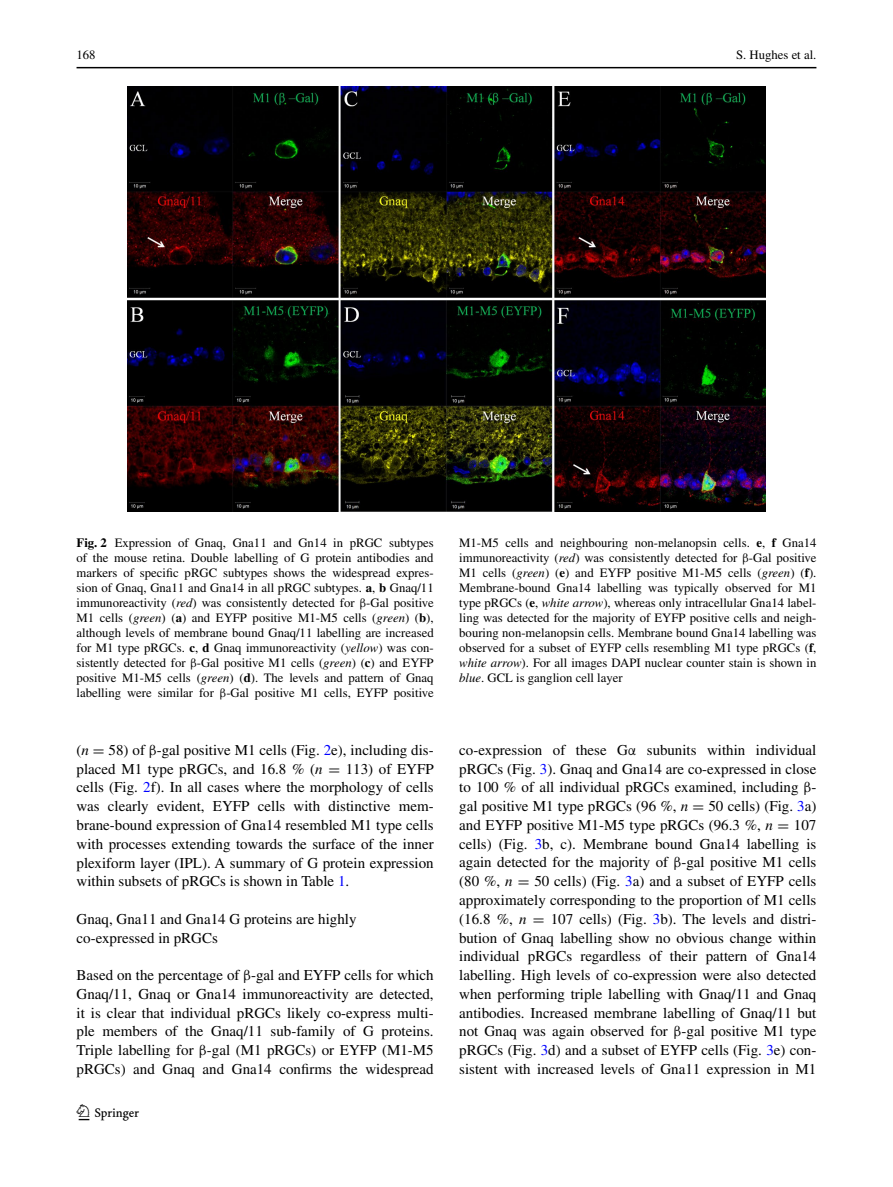
<style>
.page{position:relative;width:893px;height:1187px;background:#fff}
.page>*{position:absolute;margin:0;border:0;box-sizing:border-box;transform-origin:0 0}
.t1{font:22.5px "Springnew";color:#000}
.t2{font:15px/18.8px "Times";color:#000;text-align:justify}
.t3{font:12.75px/15px "Times";color:#000;text-align:justify}
.s1{font-weight:700}
.s2{font-style:italic}
.s3{font-family:"MTGU"}
.s4{font-family:"MTSY"}
.s5{color:#00f}
</style>
<div class="page">
<hr style="left:77px;top:67px;width:739px;height:1px;background:#000">
<img style="left:127px;top:87px;width:638px;height:424px">
<p class="t3" style="left:77px;top:48px;width:21px">168</p>
<p class="t3" style="left:736px;top:48px;width:82px">S. Hughes et al.</p>
<p class="t3" style="left:77px;top:535px;width:359px"><span class="s1">Fig. 2</span> Expression of Gnaq, Gna11 and Gn14 in pRGC subtypes of the mouse retina. Double labelling of G protein antibodies and markers of specific pRGC subtypes shows the widespread expres&shy;sion of Gnaq, Gna11 and Gna14 in all pRGC subtypes. <span class="s1">a</span>, <span class="s1">b</span> Gnaq/11 immunoreactivity (<span class="s2">red</span>) was consistently detected for <span class="s3">β</span>-Gal positive M1 cells (<span class="s2">green</span>) (<span class="s1">a</span>) and EYFP positive M1-M5 cells (<span class="s2">green</span>) (<span class="s1">b</span>), although levels of membrane bound Gnaq/11 labelling are increased for M1 type pRGCs. <span class="s1">c</span>, <span class="s1">d</span> Gnaq immunoreactivity (<span class="s2">yellow</span>) was con&shy;sistently detected for <span class="s3">β</span>-Gal positive M1 cells (<span class="s2">green</span>) (<span class="s1">c</span>) and EYFP positive M1-M5 cells (<span class="s2">green</span>) (<span class="s1">d</span>). The levels and pattern of Gnaq labelling were similar for <span class="s3">β</span>-Gal positive M1 cells, EYFP positive</p>
<p class="t3" style="left:459px;top:535px;width:359px">M1-M5 cells and neighbouring non-melanopsin cells. <span class="s1">e</span>, <span class="s1">f</span> Gna14 immunoreactivity (<span class="s2">red</span>) was consistently detected for <span class="s3">β</span>-Gal positive M1 cells (<span class="s2">green</span>) (<span class="s1">e</span>) and EYFP positive M1-M5 cells (<span class="s2">green</span>) (<span class="s1">f</span>).<br>Membrane-bound Gna14 labelling was typically observed for M1 type pRGCs (<span class="s1">e</span>, <span class="s2">white arrow</span>), whereas only intracellular Gna14 label&shy;ling was detected for the majority of EYFP positive cells and neigh&shy;bouring non-melanopsin cells. Membrane bound Gna14 labelling was observed for a subset of EYFP cells resembling M1 type pRGCs (<span class="s1">f</span>, <span class="s2">white arrow</span>). For all images DAPI nuclear counter stain is shown in <span class="s2">blue</span>. GCL is ganglion cell layer</p>
<p class="t2" style="left:77px;top:740px;width:359px">(<span class="s2">n</span> <span class="s4">=</span> 58) of <span class="s3">β</span>-gal positive M1 cells (Fig. <span class="s5">2</span>e), including dis&shy;placed M1 type pRGCs, and 16.8 % (<span class="s2">n</span> <span class="s4">=</span> 113) of EYFP cells (Fig. <span class="s5">2</span>f). In all cases where the morphology of cells was clearly evident, EYFP cells with distinctive mem&shy;brane-bound expression of Gna14 resembled M1 type cells with processes extending towards the surface of the inner plexiform layer (IPL). A summary of G protein expression within subsets of pRGCs is shown in Table <span class="s5">1</span>.</p>
<p class="t2" style="left:77px;top:909px;width:281px">Gnaq, Gna11 and Gna14 G proteins are highly co‑expressed in pRGCs</p>
<p class="t2" style="left:77px;top:965px;width:359px">Based on the percentage of <span class="s3">β</span>-gal and EYFP cells for which Gnaq/11, Gnaq or Gna14 immunoreactivity are detected, it is clear that individual pRGCs likely co-express multi&shy;ple members of the Gnaq/11 sub-family of G proteins.<br>Triple labelling for <span class="s3">β</span>-gal (M1 pRGCs) or EYFP (M1-M5 pRGCs) and Gnaq and Gna14 confirms the widespread</p>
<h1 class="t1" style="left:79px;top:1104px;width:62px">1 3</h1>
<p class="t2" style="left:459px;top:740px;width:359px">co-expression of these G<span class="s3">α</span> subunits within individual pRGCs (Fig. <span class="s5">3</span>). Gnaq and Gna14 are co-expressed in close to 100 % of all individual pRGCs examined, including <span class="s3">β&shy;</span>gal positive M1 type pRGCs (96 %, <span class="s2">n</span> <span class="s4">=</span> 50 cells) (Fig. <span class="s5">3</span>a) and EYFP positive M1-M5 type pRGCs (96.3 %, <span class="s2">n</span> <span class="s4">=</span> 107 cells) (Fig. <span class="s5">3</span>b, c). Membrane bound Gna14 labelling is again detected for the majority of <span class="s3">β</span>-gal positive M1 cells (80 %, <span class="s2">n</span> <span class="s4">=</span> 50 cells) (Fig. <span class="s5">3</span>a) and a subset of EYFP cells approximately corresponding to the proportion of M1 cells (16.8 %, <span class="s2">n</span> <span class="s4">=</span> 107 cells) (Fig. <span class="s5">3</span>b). The levels and distri&shy;bution of Gnaq labelling show no obvious change within individual pRGCs regardless of their pattern of Gna14 labelling. High levels of co-expression were also detected when performing triple labelling with Gnaq/11 and Gnaq antibodies. Increased membrane labelling of Gnaq/11 but not Gnaq was again observed for <span class="s3">β</span>-gal positive M1 type pRGCs (Fig. <span class="s5">3</span>d) and a subset of EYFP cells (Fig. <span class="s5">3</span>e) con&shy;sistent with increased levels of Gna11 expression in M1</p>
</div>
